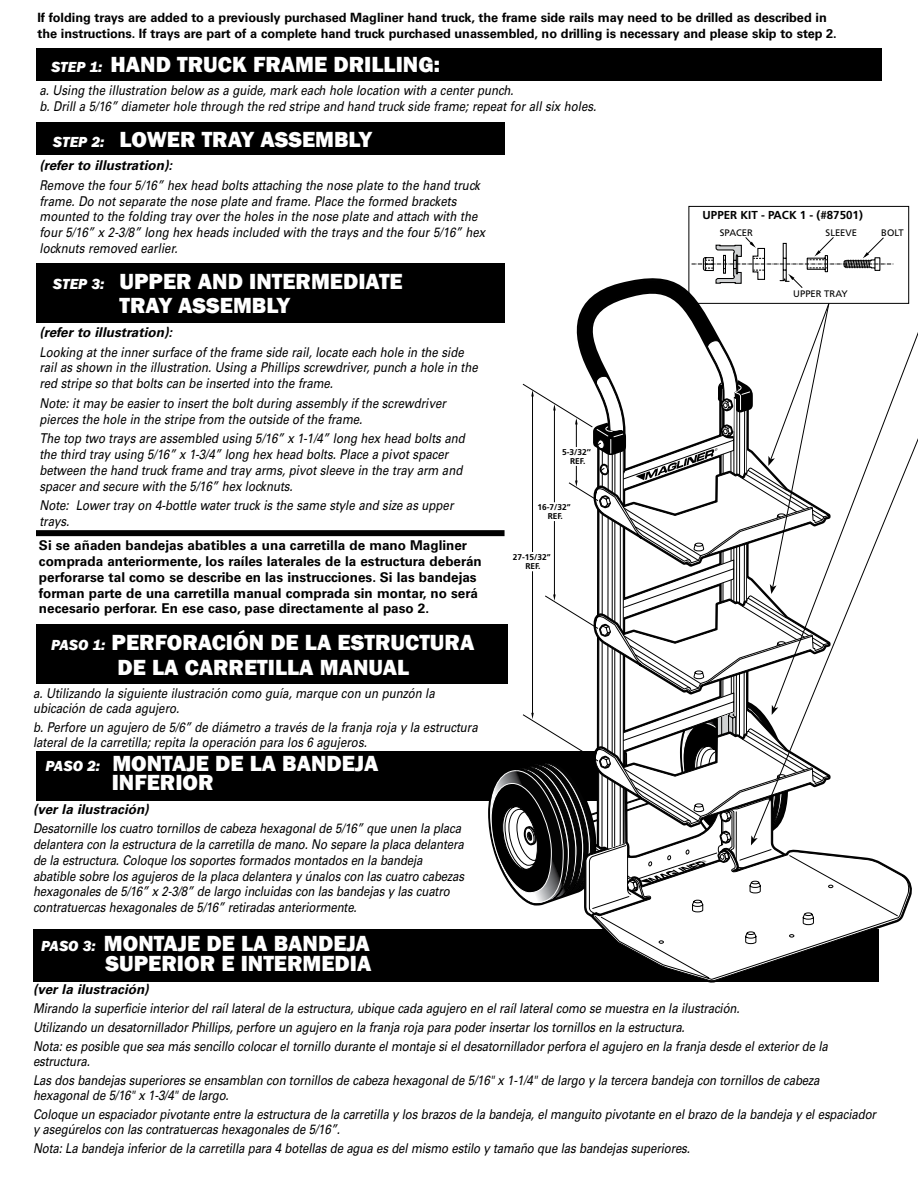
<style>
.page{position:relative;width:918px;height:1188px;background:#fff}
.page>*{position:absolute;margin:0;border:0;box-sizing:border-box;transform-origin:0 0}
.t1{font:800 22.5px/24.9px "Franklin Gothic";color:#fff}
.t2{font:italic 13.5px/15.8px "Univers LT Std";letter-spacing:-.01em;color:#000;scale:.85 1}
.t3{font:700 13.5px/15.8px "Univers LT Std";color:#000}
.t4{font:italic 700 13.5px "Univers LT Std";color:#000}
.t5{font:700 12.75px/15.8px "Univers LT Std";letter-spacing:-.005em;color:#000}
.t6{font:700 11.55px "Frutiger";color:#000}
.t7{font:9.45px "Frutiger";color:#000}
.t8{font:700 8.4px/8.4px "Frutiger";color:#000;text-align:center}
.s1{font-style:italic;font-size:15px}
.s2{font-weight:700;font-size:12px}
</style>
<div class="page">
<div style="left:36px;top:263px;width:469px;height:59px;background:#000"></div>
<div style="left:33px;top:929px;width:846px;height:53px;background:#000"></div>
<div style="left:36px;top:751px;width:568px;height:49px;background:#000"></div>
<div style="left:36px;top:123px;width:469px;height:32px;background:#000"></div>
<div style="left:36px;top:48px;width:846px;height:32px;background:#000"></div>
<div style="left:688px;top:206px;width:221px;height:98px;border:1px solid #000"></div>
<svg style="left:488px;top:237px;width:424px;height:744px"></svg>
<div style="left:36px;top:530px;width:469px;height:6px;background:#000"></div>
<div style="left:36px;top:625px;width:471px;height:59px;background:#000"></div>
<p class="t5" style="left:37px;top:10px;width:801px">If folding trays are added to a previously purchased Magliner hand truck, the frame side rails may need to be drilled as described in the instructions. If trays are part of a complete hand truck purchased unassembled, no drilling is necessary and please skip to step 2.</p>
<h1 class="t1" style="left:51px;top:52px;width:390px"><span class="s1">STEP 1:</span> HAND TRUCK FRAME DRILLING:</h1>
<p class="t2" style="left:39px;top:83px;width:657px">a. Using the illustration below as a guide, mark each hole location with a center punch<span class="s2">.<br></span>b. Drill a 5/16” diameter hole through the red stripe and hand truck side frame; repeat for all six holes.</p>
<h1 class="t1" style="left:53px;top:127px;width:321px"><span class="s1">STEP 2:</span> LOWER TRAY ASSEMBLY</h1>
<p class="t4" style="left:39px;top:157px;width:134px">(refer to illustration):</p>
<p class="t2" style="left:39px;top:177px;width:526px">Remove the four 5/16” hex head bolts attaching the nose plate to the hand truck frame. Do not separate the nose plate and frame. Place the formed brackets mounted to the folding tray over the holes in the nose plate and attach with the four 5/16” x 2-3/8” long hex heads included with the trays and the four 5/16” hex locknuts removed earlier.</p>
<h1 class="t1" style="left:120px;top:269px;width:285px;text-indent:-67px"><span class="s1">STEP 3:</span> UPPER AND INTERMEDIATE<br>TRAY ASSEMBLY</h1>
<p class="t4" style="left:39px;top:324px;width:134px">(refer to illustration):</p>
<p class="t2" style="left:39px;top:344px;width:517px">Looking at the inner surface of the frame side rail, locate each hole in the side rail as shown in the illustration. Using a Phillips screwdriver, punch a hole in the red stripe so that bolts can be inserted into the frame.</p>
<p class="t2" style="left:39px;top:395px;width:480px">Note: it may be easier to insert the bolt during assembly if the screwdriver pierces the hole in the stripe from the outside of the frame.</p>
<p class="t2" style="left:39px;top:431px;width:502px">The top two trays are assembled using 5/16” x 1-1/4” long hex head bolts and the third tray using 5/16” x 1-3/4” long hex head bolts. Place a pivot spacer between the hand truck frame and tray arms, pivot sleeve in the tray arm and spacer and secure with the 5/16” hex locknuts.</p>
<p class="t2" style="left:39px;top:498px;width:489px">Note: Lower tray on 4-bottle water truck is the same style and size as upper trays.</p>
<p class="t8" style="left:562px;top:448px;width:30px">5-3/32’’<br>REF.</p>
<p class="t8" style="left:537px;top:503px;width:35px">16-7/32’’<br>REF.</p>
<p class="t8" style="left:513px;top:553px;width:40px">27-15/32’’<br>REF.</p>
<p class="t3" style="left:39px;top:538px;width:444px">Si se añaden bandejas abatibles a una carretilla de mano Magliner comprada anteriormente, los raíles laterales de la estructura deberán perforarse tal como se describe en las instrucciones. Si las bandejas forman parte de una carretilla manual comprada sin montar, no será necesario perforar. En ese caso, pase directamente al paso 2.</p>
<h1 class="t1" style="left:51px;top:630px;width:425px;text-align:center"><span class="s1">PASO 1:</span> PERFORACIÓN DE LA ESTRUCTURA<br>DE LA CARRETILLA MANUAL</h1>
<p class="t6" style="left:703px;top:208px;width:162px">UPPER KIT - PACK 1 - (#87501)</p>
<p class="t7" style="left:720px;top:227px;width:35px">SPACER</p>
<p class="t7" style="left:826px;top:227px;width:33px">SLEEVE</p>
<p class="t7" style="left:881px;top:227px;width:24px">BOLT</p>
<p class="t7" style="left:793px;top:289px;width:56px">UPPER TRAY</p>
<p class="t2" style="left:33px;top:686px;width:474px;line-height:15px">a. Utilizando la siguiente ilustración como guía, marque con un punzón la ubicación de cada agujero.</p>
<p class="t2" style="left:33px;top:720px;width:525px;line-height:15px">b. Perfore un agujero de 5/6” de diámetro a través de la franja roja y la estructura lateral de la carretilla; repita la operación para los 6 agujeros.</p>
<h1 class="t1" style="left:112px;top:753px;width:268px;line-height:19.5px;text-indent:-66px"><span class="s1">PASO 2:</span> MONTAJE DE LA BANDEJA<br>INFERIOR</h1>
<p class="t4" style="left:33px;top:801px;width:117px">(ver la ilustración)</p>
<p class="t2" style="left:33px;top:821px;width:509px">Desatornille los cuatro tornillos de cabeza hexagonal de 5/16” que unen la placa delantera con la estructura de la carretilla de mano. No separe la placa delantera de la estructura. Coloque los soportes formados montados en la bandeja abatible sobre los agujeros de la placa delantera y únalos con las cuatro cabezas hexagonales de 5/16” x 2-3/8” de largo incluidas con las bandejas y las cuatro contratuercas hexagonales de 5/16” retiradas anteriormente.</p>
<h1 class="t1" style="left:41px;top:934px;width:332px;line-height:19.5px;text-align:right"><span class="s1">PASO 3:</span> MONTAJE DE LA BANDEJA<br>SUPERIOR E INTERMEDIA</h1>
<p class="t4" style="left:33px;top:982px;width:117px">(ver la ilustración)</p>
<p class="t2" style="left:33px;top:999px;width:937px;line-height:19px">Mirando la superficie interior del raíl lateral de la estructura, ubique cada agujero en el raíl lateral como se muestra en la ilustración.<br>Utilizando un desatornillador Phillips, perfore un agujero en la franja roja para poder insertar los tornillos en la estructura.<br>Nota: es posible que sea más sencillo colocar el tornillo durante el montaje si el desatornillador perfora el agujero en la franja desde el exterior de la</p>
<p class="t2" style="left:33px;top:1052px;width:927px;line-height:19px">estructura.<br>Las dos bandejas superiores se ensamblan con tornillos de cabeza hexagonal de 5/16" x 1-1/4" de largo y la tercera bandeja con tornillos de cabeza</p>
<p class="t2" style="left:33px;top:1086px;width:993px;line-height:19px">hexagonal de 5/16" x 1-3/4" de largo.<br>Coloque un espaciador pivotante entre la estructura de la carretilla y los brazos de la bandeja, el manguito pivotante en el brazo de la bandeja y el espaciador</p>
<p class="t2" style="left:33px;top:1120px;width:775px;line-height:19px">y asegúrelos con las contratuercas hexagonales de 5/16”.<br>Nota: La bandeja inferior de la carretilla para 4 botellas de agua es del mismo estilo y tamaño que las bandejas superiores.</p>
</div>
